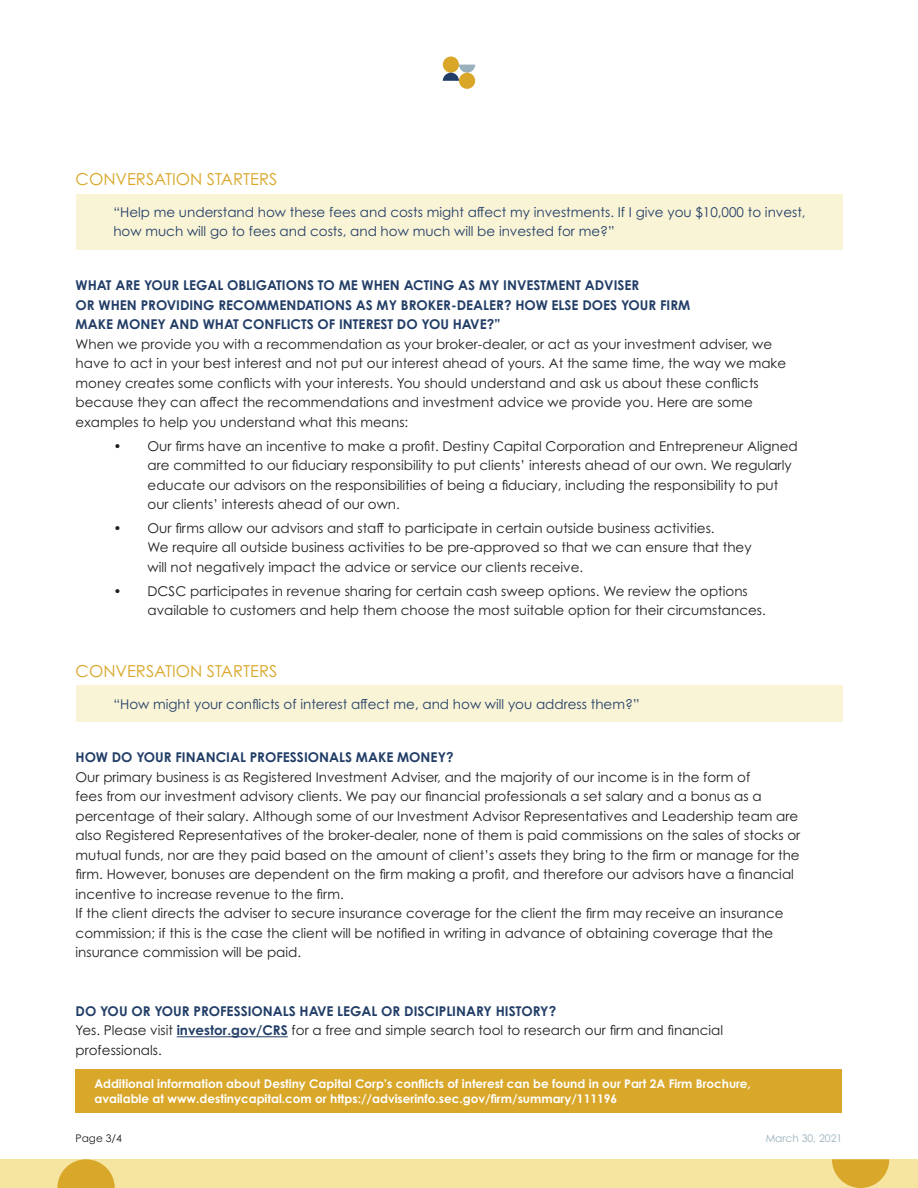
<style>
.page{position:relative;width:918px;height:1188px;background:#fff}
.page>*{position:absolute;margin:0;border:0;box-sizing:border-box;transform-origin:0 0}
.t1{font:16.5px "Century Gothic Pro";color:#d9a729}
.t2{font:13.5px/19.5px "Century Gothic Pro";color:#231f20}
.t3{font:700 13.5px/19.5px "Century Gothic Pro";color:#223e67}
.t4{font:13.5px/19.5px "Century Gothic Pro";color:#223e67}
.t5{font:700 12px/15px "Century Gothic Pro";color:#fff}
.t6{font:10.5px "Century Gothic Pro";color:#98b0bb}
.t7{font:10.5px "Century Gothic Pro";color:#231f20}
.s1{font-weight:700;color:#223e67}
</style>
<div class="page">
<div style="left:0;top:1159px;width:918px;height:29px;background:#f5e5a0"></div>
<svg style="left:57px;top:1159px;width:58px;height:29px"></svg>
<svg style="left:832px;top:1159px;width:57px;height:29px"></svg>
<div style="left:459px;top:73px;width:16px;height:16px;background:#d9a628;border-radius:50%"></div>
<div style="left:443px;top:57px;width:16px;height:16px;background:#d9a628;border-radius:50%"></div>
<svg style="left:443px;top:65px;width:32px;height:16px"></svg>
<div style="left:76px;top:1069px;width:766px;height:43px;background:#d9a729"></div>
<div style="left:76px;top:194px;width:766px;height:55px;background:#faf4d6"></div>
<div style="left:76px;top:686px;width:766px;height:36px;background:#faf4d6"></div>
<hr style="left:177px;top:1036px;width:111px;height:1px;background:#223e67">
<p class="t1" style="left:76px;top:169px;width:203px">CONVERSATION STARTERS</p>
<p class="t4" style="left:113px;top:202px;width:694px">“Help me understand how these fees and costs might affect my investments. If I give you $10,000 to invest, how much will go to fees and costs, and how much will be invested for me?”</p>
<p class="t3" style="left:76px;top:275px;width:616px">WHAT ARE YOUR LEGAL OBLIGATIONS TO ME WHEN ACTING AS MY INVESTMENT ADVISER<br>OR WHEN PROVIDING RECOMMENDATIONS AS MY BROKER-DEALER? HOW ELSE DOES YOUR FIRM<br>MAKE MONEY AND WHAT CONFLICTS OF INTEREST DO YOU HAVE?”</p>
<p class="t2" style="left:76px;top:334px;width:712px">When we provide you with a recommendation as your broker-dealer, or act as your investment adviser, we have to act in your best interest and not put our interest ahead of yours. At the same time, the way we make money creates some conflicts with your interests. You should understand and ask us about these conflicts because they can affect the recommendations and investment advice we provide you. Here are some examples to help you understand what this means:</p>
<p class="t2" style="left:148px;top:436px;width:652px;text-indent:-34px">• Our firms have an incentive to make a profit. Destiny Capital Corporation and Entrepreneur Aligned are committed to our fiduciary responsibility to put clients’ interests ahead of our own. We regularly educate our advisors on the responsibilities of being a fiduciary, including the responsibility to put our clients’ interests ahead of our own.</p>
<p class="t2" style="left:148px;top:518px;width:606px;text-indent:-34px">• Our firms allow our advisors and staff to participate in certain outside business activities.<br>We require all outside business activities to be pre-approved so that we can ensure that they will not negatively impact the advice or service our clients receive.</p>
<p class="t2" style="left:148px;top:581px;width:620px;text-indent:-34px">• DCSC participates in revenue sharing for certain cash sweep options. We review the options available to customers and help them choose the most suitable option for their circumstances.</p>
<p class="t1" style="left:76px;top:661px;width:203px">CONVERSATION STARTERS</p>
<p class="t4" style="left:113px;top:694px;width:528px">“How might your conflicts of interest affect me, and how will you address them?”</p>
<p class="t3" style="left:76px;top:748px;width:379px">HOW DO YOUR FINANCIAL PROFESSIONALS MAKE MONEY?</p>
<p class="t2" style="left:76px;top:767px;width:726px">Our primary business is as Registered Investment Adviser, and the majority of our income is in the form of<br>fees from our investment advisory clients. We pay our financial professionals a set salary and a bonus as a percentage of their salary. Although some of our Investment Advisor Representatives and Leadership team are also Registered Representatives of the broker-dealer, none of them is paid commissions on the sales of stocks or mutual funds, nor are they paid based on the amount of client’s assets they bring to the firm or manage for the firm. However, bonuses are dependent on the firm making a profit, and therefore our advisors have a financial incentive to increase revenue to the firm.<br>If the client directs the adviser to secure insurance coverage for the client the firm may receive an insurance commission; if this is the case the client will be notified in writing in advance of obtaining coverage that the insurance commission will be paid.</p>
<p class="t2" style="left:76px;top:1001px;width:649px"><span class="s1">DO YOU OR YOUR PROFESSIONALS HAVE LEGAL OR DISCIPLINARY HISTORY?<br></span>Yes. Please visit <span class="s1">investor.gov/CRS</span> for a free and simple search tool to research our firm and financial professionals.</p>
<p class="t5" style="left:94px;top:1076px;width:658px">Additional information about Destiny Capital Corp’s conflicts of interest can be found in our Part 2A Firm Brochure, available at www.destinycapital.com or https://adviserinfo.sec.gov/firm/summary/111196</p>
<p class="t7" style="left:76px;top:1132px;width:48px">Page 3/4</p>
<p class="t6" style="left:766px;top:1132px;width:78px">March 30, 2021</p>
</div>
